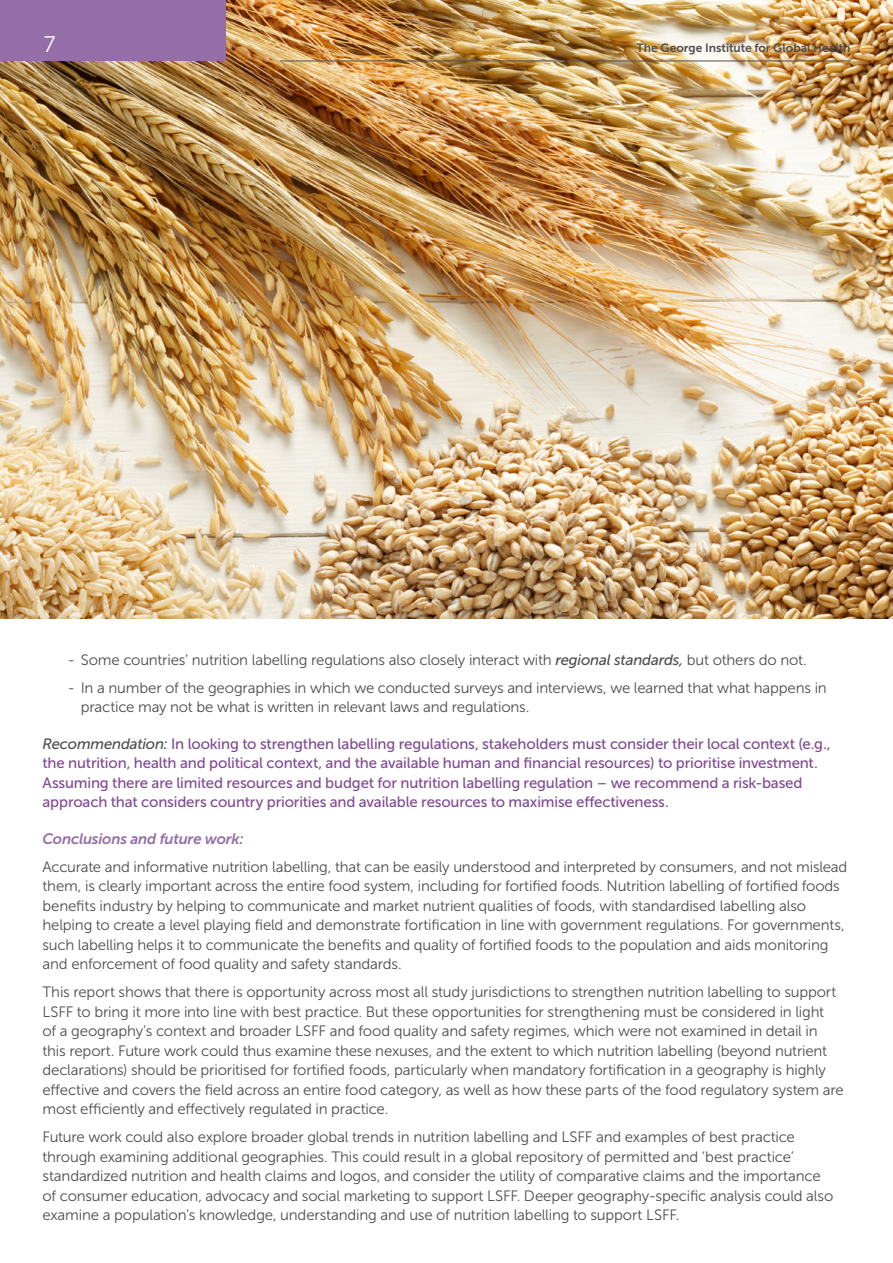
<style>
.page{position:relative;width:893px;height:1263px;background:#fff}
.page>*{position:absolute;margin:0;border:0;box-sizing:border-box;transform-origin:0 0}
.t1{font:22.5px "Museo Sans 300";color:#fff}
.t2{font:15px/19.5px "Museo Sans 300";letter-spacing:-.01em;color:#4d4d4f}
.t3{font:15px/19.5px "Museo Sans 500";letter-spacing:-.01em;color:#7f4a92}
.t4{font:italic 15px "Museo Sans 700";letter-spacing:-.015em;color:#966ea7}
.t5{font:12px "Museo Sans 700";color:#4d4d4f}
.s1{font-family:"Museo Sans Rounded 300"}
.s2{font-family:"Museo Sans 500";font-style:italic}
.s3{font-style:italic;color:#4d4d4f}
</style>
<div class="page">
<img style="left:0;top:0;width:893px;height:619px">
<div style="left:0;top:0;width:225px;height:61px;background:#966ea7"></div>
<hr style="left:280px;top:61px;width:570px;height:1px;background:#4d4d4f">
<h1 class="t1" style="left:44px;top:32px;width:13px">7</h1>
<p class="t5" style="left:636px;top:41px;width:215px">The George Institute for Global Health</p>
<p class="t2" style="left:68px;top:650px;width:740px"><span class="s1">-</span> Some countries’ nutrition labelling regulations also closely interact with <span class="s2">regional standards,</span> but others do not.</p>
<p class="t2" style="left:81px;top:678px;width:748px;text-indent:-13px"><span class="s1">-</span> In a number of the geographies in which we conducted surveys and interviews, we learned that what happens in practice may not be what is written in relevant laws and regulations.</p>
<p class="t3" style="left:43px;top:734px;width:789px"><span class="s3">Recommendation:</span> In looking to strengthen labelling regulations, stakeholders must consider their local context (e.g., the nutrition, health and political context, and the available human and financial resources) to prioritise investment.<br>Assuming there are limited resources and budget for nutrition labelling regulation – we recommend a risk-based approach that considers country priorities and available resources to maximise effectiveness.</p>
<p class="t4" style="left:43px;top:830px;width:203px">Conclusions and future work:</p>
<p class="t2" style="left:43px;top:857px;width:806px">Accurate and informative nutrition labelling, that can be easily understood and interpreted by consumers, and not mislead them, is clearly important across the entire food system, including for fortified foods. Nutrition labelling of fortified foods benefits industry by helping to communicate and market nutrient qualities of foods, with standardised labelling also helping to create a level playing field and demonstrate fortification in line with government regulations. For governments, such labelling helps it to communicate the benefits and quality of fortified foods to the population and aids monitoring and enforcement of food quality and safety standards.</p>
<p class="t2" style="left:43px;top:983px;width:803px">This report shows that there is opportunity across most all study jurisdictions to strengthen nutrition labelling to support LSFF to bring it more into line with best practice. But these opportunities for strengthening must be considered in light<br>of a geography’s context and broader LSFF and food quality and safety regimes, which were not examined in detail in this report. Future work could thus examine these nexuses, and the extent to which nutrition labelling (beyond nutrient declarations) should be prioritised for fortified foods, particularly when mandatory fortification in a geography is highly effective and covers the field across an entire food category, as well as how these parts of the food regulatory system are most efficiently and effectively regulated in practice.</p>
<p class="t2" style="left:43px;top:1128px;width:792px">Future work could also explore broader global trends in nutrition labelling and LSFF and examples of best practice through examining additional geographies. This could result in a global repository of permitted and ‘best practice’ standardized nutrition and health claims and logos, and consider the utility of comparative claims and the importance of consumer education, advocacy and social marketing to support LSFF. Deeper geography-specific analysis could also examine a population’s knowledge, understanding and use of nutrition labelling to support LSFF.</p>
</div>
